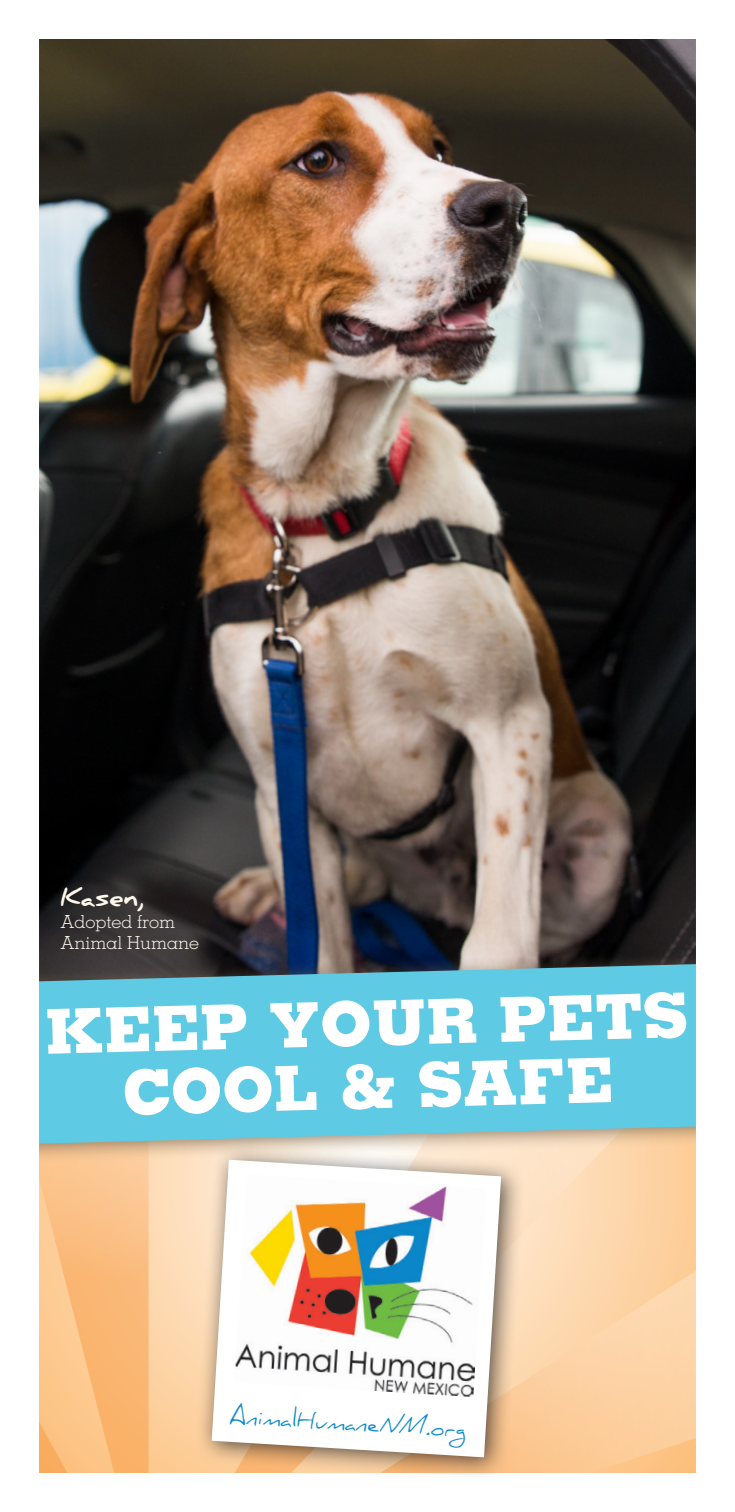
<style>
.page{position:relative;width:735px;height:1512px;background:#fff}
.page>*{position:absolute;margin:0;border:0;box-sizing:border-box;transform-origin:0 0}
.t1{font:800 61.8px/63px "Memphis LT Std";color:#fff;text-align:center}
.t2{font:700 27px "Daniel";color:#fef7ec}
.t3{font:22.5px "Daniel";color:#0c88cb}
.t4{font:300 18px/21.6px "Memphis LT Std";color:#fef7ec}
</style>
<div class="page">
<svg style="left:40px;top:1163px;width:654px;height:309px;background:#fccd9b"></svg>
<img style="left:40px;top:40px;width:654px;height:910px">
<div style="left:0;top:950px;width:734px;height:213px;background:#7c6954;opacity:.75"></div>
<svg style="left:40px;top:964px;width:654px;height:180px;background:#63c2d8"></svg>
<div style="left:196px;top:1144px;width:328px;height:337px;background:#231f20;opacity:.75"></div>
<svg style="left:212px;top:1160px;width:289px;height:297px"></svg>
<img style="left:234px;top:1175px;width:252px;height:222px">
<p class="t2" style="left:60px;top:881px;width:86px">Kasen,</p>
<p class="t4" style="left:60px;top:910px;width:140px">Adopted from<br>Animal Humane</p>
<p class="t1" style="left:44px;top:1002px;width:643px;rotate:-2deg">KEEP YOUR PETS<br>COOL &amp; SAFE</p>
<p class="t3" style="left:230px;top:1403px;width:239px;rotate:3deg">AnimalHumaneNM.org</p>
</div>
